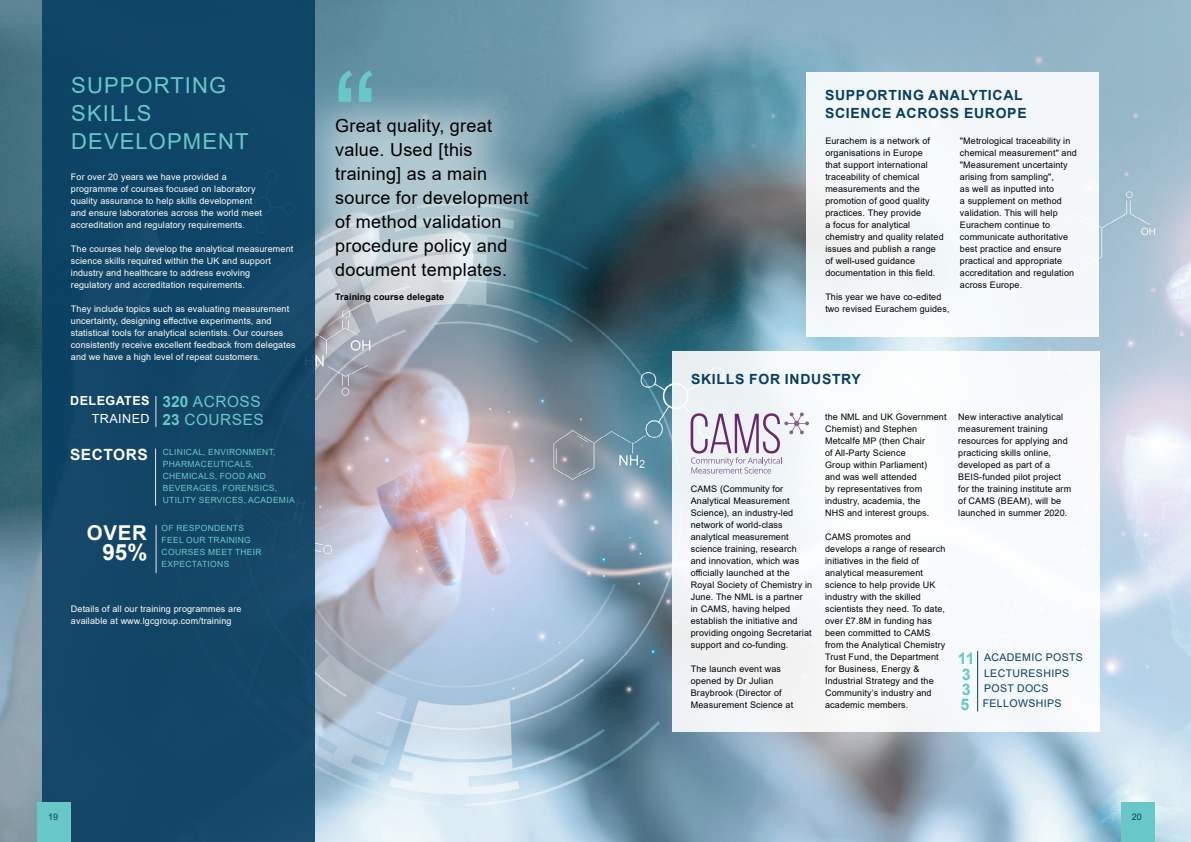
<style>
.page{position:relative;width:1191px;height:842px;background:#fff}
.page>*{position:absolute;margin:0;border:0;box-sizing:border-box;transform-origin:0 0}
.t1{font:134px "Arial";color:#67c8c7}
.t2{font:700 22.4px "Arial";color:#fff}
.t3{font:22px/28px "Arial";letter-spacing:.05em;color:#67c8c7}
.t4{font:700 20.5px "Arial";color:#fff}
.t5{font:18px/24px "Arial";letter-spacing:.015em;color:#000}
.t6{font:15.4px/18px "Arial";letter-spacing:.035em;color:#67c8c7}
.t7{font:700 14px/18px "Arial";letter-spacing:.05em;color:#073e61}
.t8{font:700 12.6px "Arial";letter-spacing:.035em;color:#fff}
.t9{font:12.6px "Arial";letter-spacing:.035em;color:#fff}
.t10{font:10.6px/16.2px "Arial";letter-spacing:.035em;color:#073e61}
.t11{font:9px/12px "Arial";letter-spacing:.015em;color:#000}
.t12{font:9px/12px "Arial";letter-spacing:.015em;color:#fff}
.t13{font:700 9px "Arial";letter-spacing:.015em;color:#000}
.t14{font:9px "Arial";color:#073e61}
.t15{font:8.5px/12px "Arial";letter-spacing:.035em;color:#67c8c7}
.s1{font-weight:700}
.s2{font-weight:700;font-size:15.5px;color:#fff}
.s3{font-weight:700;font-size:16px;color:#67c8c7}
</style>
<div class="page">
<img style="left:0;top:0;width:1191px;height:842px">
<div style="left:1121px;top:802px;width:33px;height:40px;background:#67c8c7"></div>
<div style="left:294px;top:78px;width:275px;height:265px;background:#fff;opacity:.5"></div>
<div style="left:806px;top:72px;width:293px;height:264px;background:#f4f8fa"></div>
<div style="left:43px;top:0;width:272px;height:842px;background:#124566"></div>
<div style="left:37px;top:802px;width:34px;height:40px;background:#67c8c7"></div>
<hr style="left:156px;top:396px;width:1px;height:31px;background:#fff">
<hr style="left:155px;top:449px;width:1px;height:57px;background:#fff">
<hr style="left:156px;top:525px;width:1px;height:48px;background:#fff">
<div style="left:672px;top:351px;width:427px;height:381px;background:#f7fafc"></div>
<svg style="left:690px;top:412px;width:119px;height:61px"></svg>
<hr style="left:977px;top:651px;width:1px;height:60px;background:#073e61">
<h3 class="t3" style="left:71px;top:71px;width:179px">SUPPORTING<br>SKILLS<br>DEVELOPMENT</h3>
<p class="t12" style="left:71px;top:171px;width:193px">For over 20 years we have provided a programme of courses focused on laboratory quality assurance to help skills development and ensure laboratories across the world meet accreditation and regulatory requirements.</p>
<p class="t12" style="left:71px;top:243px;width:224px">The courses help develop the analytical measurement science skills required within the UK and support industry and healthcare to address evolving regulatory and accreditation requirements.</p>
<p class="t12" style="left:71px;top:303px;width:226px">They include topics such as evaluating measurement uncertainty, designing effective experiments, and statistical tools for analytical scientists. Our courses consistently receive excellent feedback from delegates and we have a high level of repeat customers.</p>
<h3 class="t8" style="left:70px;top:392px;width:81px">DELEGATES</h3>
<h3 class="t9" style="left:92px;top:409px;width:59px">TRAINED</h3>
<h3 class="t6" style="left:163px;top:393px;width:103px"><span class="s1">320</span> ACROSS<br><span class="s1">23</span> COURSES</h3>
<p class="t15" style="left:163px;top:446px;width:133px;text-indent:-93px"><span class="s2">SECTORS</span> CLINICAL, ENVIRONMENT,<br>PHARMACEUTICALS,<br>CHEMICALS, FOOD AND<br>BEVERAGES, FORENSICS,<br>UTILITY SERVICES, ACADEMIA</p>
<p class="t15" style="left:162px;top:522px;width:102px">OF RESPONDENTS<br>FEEL OUR TRAINING<br>COURSES MEET THEIR<br>EXPECTATIONS</p>
<h3 class="t4" style="left:87px;top:518px;width:62px">OVER</h3>
<h2 class="t2" style="left:102px;top:537px;width:46px">95%</h2>
<p class="t12" style="left:71px;top:603px;width:172px">Details of all our training programmes are available at www.lgcgroup.com/training</p>
<h1 class="t1" style="left:333px;top:29px;width:46px">“</h1>
<h3 class="t5" style="left:335px;top:114px;width:195px">Great quality, great value. Used [this training] as a main source for development of method validation procedure policy and document templates.</h3>
<p class="t13" style="left:335px;top:290px;width:111px">Training course delegate</p>
<p class="t14" style="left:48px;top:811px;width:12px">19</p>
<h3 class="t7" style="left:825px;top:86px;width:203px">SUPPORTING ANALYTICAL<br>SCIENCE ACROSS EUROPE</h3>
<p class="t11" style="left:825px;top:135px;width:120px">Eurachem is a network of organisations in Europe<br>that support international traceability of chemical measurements and the promotion of good quality practices. They provide<br>a focus for analytical chemistry and quality related issues and publish a range of well-used guidance documentation in this field.</p>
<p class="t11" style="left:825px;top:291px;width:126px">This year we have co-edited two revised Eurachem guides,</p>
<p class="t11" style="left:960px;top:135px;width:118px">"Metrological traceability in chemical measurement" and "Measurement uncertainty arising from sampling",<br>as well as inputted into<br>a supplement on method validation. This will help<br>Eurachem continue to communicate authoritative best practice and ensure practical and appropriate accreditation and regulation across Europe.</p>
<h3 class="t7" style="left:691px;top:370px;width:171px">SKILLS FOR INDUSTRY</h3>
<p class="t11" style="left:691px;top:483px;width:123px">CAMS (Community for<br>Analytical Measurement<br>Science), an industry-led network of world-class analytical measurement science training, research and innovation, which was officially launched at the<br>Royal Society of Chemistry in<br>June. The NML is a partner<br>in CAMS, having helped establish the initiative and providing ongoing Secretariat support and co-funding.</p>
<p class="t11" style="left:691px;top:663px;width:104px">The launch event was opened by Dr Julian<br>Braybrook (Director of<br>Measurement Science at</p>
<p class="t11" style="left:825px;top:411px;width:123px">the NML and UK Government<br>Chemist) and Stephen<br>Metcalfe MP (then Chair<br>of All-Party Science<br>Group within Parliament)<br>and was well attended<br>by representatives from industry, academia, the<br>NHS and interest groups.</p>
<p class="t11" style="left:825px;top:531px;width:122px">CAMS promotes and develops a range of research initiatives in the field of analytical measurement science to help provide UK industry with the skilled scientists they need. To date, over £7.8M in funding has been committed to CAMS from the Analytical Chemistry<br>Trust Fund, the Department for Business, Energy &amp;<br>Industrial Strategy and the<br>Community’s industry and academic members.</p>
<p class="t11" style="left:958px;top:411px;width:114px">New interactive analytical measurement training resources for applying and practicing skills online, developed as part of a<br>BEIS-funded pilot project for the training institute arm of CAMS (BEAM), will be launched in summer 2020.</p>
<p class="t10" style="left:961px;top:649px;width:123px;text-indent:-4px"><span class="s3">11</span> ACADEMIC POSTS<br><span class="s3">3</span> LECTURESHIPS</p>
<p class="t10" style="left:960px;top:680px;width:103px;line-height:15.4px"><span class="s3">3</span> POST DOCS<br><span class="s3">5</span> FELLOWSHIPS</p>
<p class="t14" style="left:1132px;top:811px;width:12px">20</p>
</div>
